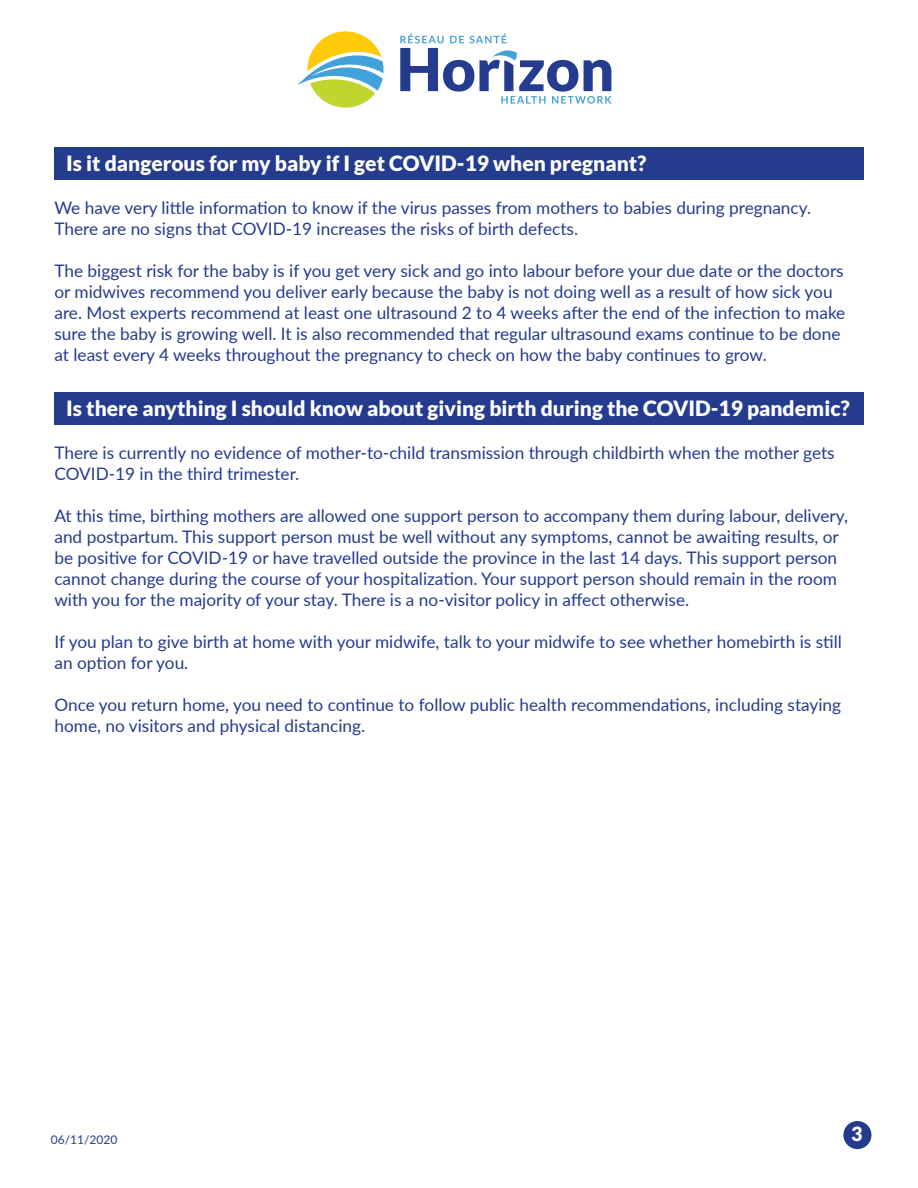
<style>
.page{position:relative;width:918px;height:1188px;background:#fff}
.page>*{position:absolute;margin:0;border:0;box-sizing:border-box;transform-origin:0 0}
.t1{font:900 21px "Lato";color:#fff}
.t2{font:900 19.5px "Lato";color:#fff}
.t3{font:17.25px/21px "Lato";color:#253b8d}
.t4{font:12px "Lato";color:#253b8d}
</style>
<div class="page">
<svg style="left:297px;top:31px;width:87px;height:77px"></svg>
<svg style="left:400px;top:34px;width:212px;height:70px"></svg>
<div style="left:54px;top:147px;width:810px;height:33px;background:#253b8d"></div>
<div style="left:843px;top:1121px;width:28px;height:28px;background:#253b8d;border-radius:50%"></div>
<div style="left:54px;top:392px;width:810px;height:33px;background:#253b8d"></div>
<p class="t1" style="left:66px;top:151px;width:582px">Is it dangerous for my baby if I get COVID-19 when pregnant?</p>
<p class="t3" style="left:54px;top:197px;width:758px">We have very little information to know if the virus passes from mothers to babies during pregnancy.</p>
<p class="t3" style="left:54px;top:218px;width:525px">There are no signs that COVID-19 increases the risks of birth defects.</p>
<p class="t3" style="left:54px;top:260px;width:791px">The biggest risk for the baby is if you get very sick and go into labour before your due date or the doctors</p>
<p class="t3" style="left:54px;top:281px;width:792px">or midwives recommend you deliver early because the baby is not doing well as a result of how sick you are. Most experts recommend at least one ultrasound 2 to 4 weeks after the end of the infection to make sure the baby is growing well. It is also recommended that regular ultrasound exams continue to be done</p>
<p class="t3" style="left:54px;top:344px;width:714px">at least every 4 weeks throughout the pregnancy to check on how the baby continues to grow.</p>
<p class="t1" style="left:66px;top:396px;width:785px">Is there anything I should know about giving birth during the COVID-19 pandemic?</p>
<p class="t3" style="left:54px;top:441px;width:782px">There is currently no evidence of mother-to-child transmission through childbirth when the mother gets<br>COVID-19 in the third trimester.</p>
<p class="t3" style="left:54px;top:504px;width:795px">At this time, birthing mothers are allowed one support person to accompany them during labour, delivery, and postpartum. This support person must be well without any symptoms, cannot be awaiting results, or be positive for COVID-19 or have travelled outside the province in the last 14 days. This support person cannot change during the course of your hospitalization. Your support person should remain in the room with you for the majority of your stay. There is a no-visitor policy in affect otherwise.</p>
<p class="t3" style="left:54px;top:630px;width:789px">If you plan to give birth at home with your midwife, talk to your midwife to see whether homebirth is still an option for you.</p>
<p class="t3" style="left:54px;top:693px;width:788px">Once you return home, you need to continue to follow public health recommendations, including staying home, no visitors and physical distancing.</p>
<p class="t4" style="left:51px;top:1131px;width:68px">06/11/2020</p>
<p class="t2" style="left:851px;top:1122px;width:13px">3</p>
</div>
